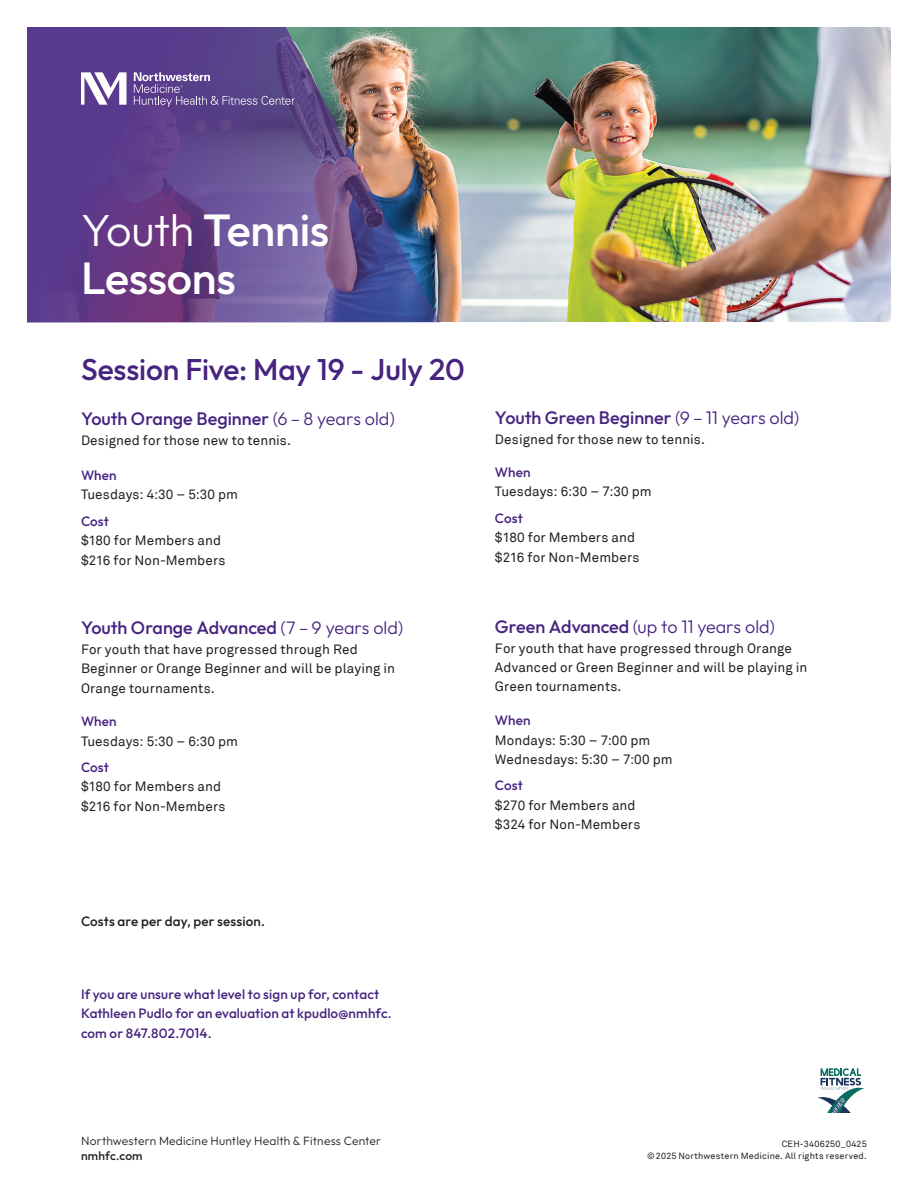
<style>
.page{position:relative;width:918px;height:1188px;background:#fff}
.page>*{position:absolute;margin:0;border:0;box-sizing:border-box;transform-origin:0 0}
.t1{font:500 45px/48px "Outfit";letter-spacing:-.005em;color:#fff}
.t2{font:500 30px "Outfit";letter-spacing:-.005em;color:#472480}
.t3{font:500 18px "Outfit";color:#472480}
.t4{font:300 18px "Outfit";letter-spacing:-.005em;color:#472480}
.t5{font:13.5px/19.5px "Akkurat";letter-spacing:.005em;color:#231f20}
.t6{font:500 13.5px/19.5px "Outfit";letter-spacing:.01em;color:#472480}
.t7{font:500 13.5px "Outfit";letter-spacing:.01em;color:#231f20}
.t8{font:300 12px "Outfit";letter-spacing:.015em;color:#231f20}
.t9{font:500 12px "Outfit";letter-spacing:.015em;color:#231f20}
.t10{font:9px/12px "Akkurat";letter-spacing:.02em;color:#231f20;text-align:right}
.s1{font-weight:300}
.s2{font-weight:500}
</style>
<div class="page">
<img style="left:27px;top:27px;width:864px;height:296px">
<svg style="left:818px;top:1068px;width:46px;height:45px"></svg>
<h1 class="t1" style="left:81px;top:208px;width:250px"><span class="s1">Youth</span> Tennis<br>Lessons</h1>
<h2 class="t2" style="left:81px;top:350px;width:385px">Session Five: May 19 - July 20</h2>
<h3 class="t3" style="left:81px;top:407px;width:315px">Youth Orange Beginner <span class="s1">(6 – 8 years old)</span></h3>
<p class="t5" style="left:81px;top:431px;width:212px">Designed for those new to tennis.</p>
<p class="t6" style="left:81px;top:466px;width:37px">When</p>
<p class="t5" style="left:81px;top:485px;width:159px">Tuesdays: 4:30 – 5:30 pm</p>
<p class="t6" style="left:81px;top:512px;width:30px">Cost</p>
<p class="t5" style="left:81px;top:531px;width:146px">$180 for Members and $216 for Non-Members</p>
<h3 class="t3" style="left:81px;top:616px;width:324px">Youth Orange Advanced <span class="s1">(7 – 9 years old)</span></h3>
<p class="t5" style="left:81px;top:640px;width:315px">For youth that have progressed through Red<br>Beginner or Orange Beginner and will be playing in<br>Orange tournaments.</p>
<p class="t6" style="left:81px;top:712px;width:37px">When</p>
<p class="t5" style="left:81px;top:731px;width:159px">Tuesdays: 5:30 – 6:30 pm</p>
<p class="t6" style="left:81px;top:758px;width:30px">Cost</p>
<p class="t5" style="left:81px;top:777px;width:146px">$180 for Members and $216 for Non-Members</p>
<h3 class="t3" style="left:495px;top:406px;width:306px">Youth Green Beginner <span class="s1">(9 – 11 years old)</span></h3>
<p class="t5" style="left:495px;top:430px;width:212px">Designed for those new to tennis.</p>
<p class="t6" style="left:495px;top:463px;width:37px">When</p>
<p class="t5" style="left:495px;top:482px;width:158px">Tuesdays: 6:30 – 7:30 pm</p>
<p class="t6" style="left:495px;top:509px;width:30px">Cost</p>
<p class="t5" style="left:495px;top:528px;width:146px">$180 for Members and $216 for Non-Members</p>
<h3 class="t4" style="left:495px;top:616px;width:282px"><span class="s2">Green Advanced</span> (up to 11 years old)</h3>
<p class="t5" style="left:495px;top:638px;width:314px">For youth that have progressed through Orange<br>Advanced or Green Beginner and will be playing in<br>Green tournaments.</p>
<p class="t6" style="left:495px;top:711px;width:37px">When</p>
<p class="t5" style="left:495px;top:731px;width:179px">Mondays: 5:30 – 7:00 pm<br>Wednesdays: 5:30 – 7:00 pm</p>
<p class="t6" style="left:495px;top:776px;width:30px">Cost</p>
<p class="t5" style="left:495px;top:796px;width:147px">$270 for Members and $324 for Non-Members</p>
<p class="t7" style="left:81px;top:912px;width:185px">Costs are per day, per session.</p>
<p class="t6" style="left:81px;top:985px;width:312px">If you are unsure what level to sign up for, contact<br>Kathleen Pudlo for an evaluation at kpudlo@nmhfc. com or 847.802.7014.</p>
<p class="t8" style="left:81px;top:1133px;width:302px">Northwestern Medicine Huntley Health &amp; Fitness Center</p>
<p class="t9" style="left:81px;top:1147px;width:63px">nmhfc.com</p>
<p class="t10" style="left:647px;top:1138px;width:221px">CEH-3406250_0425<br>©2025 Northwestern Medicine. All rights reserved.</p>
</div>
